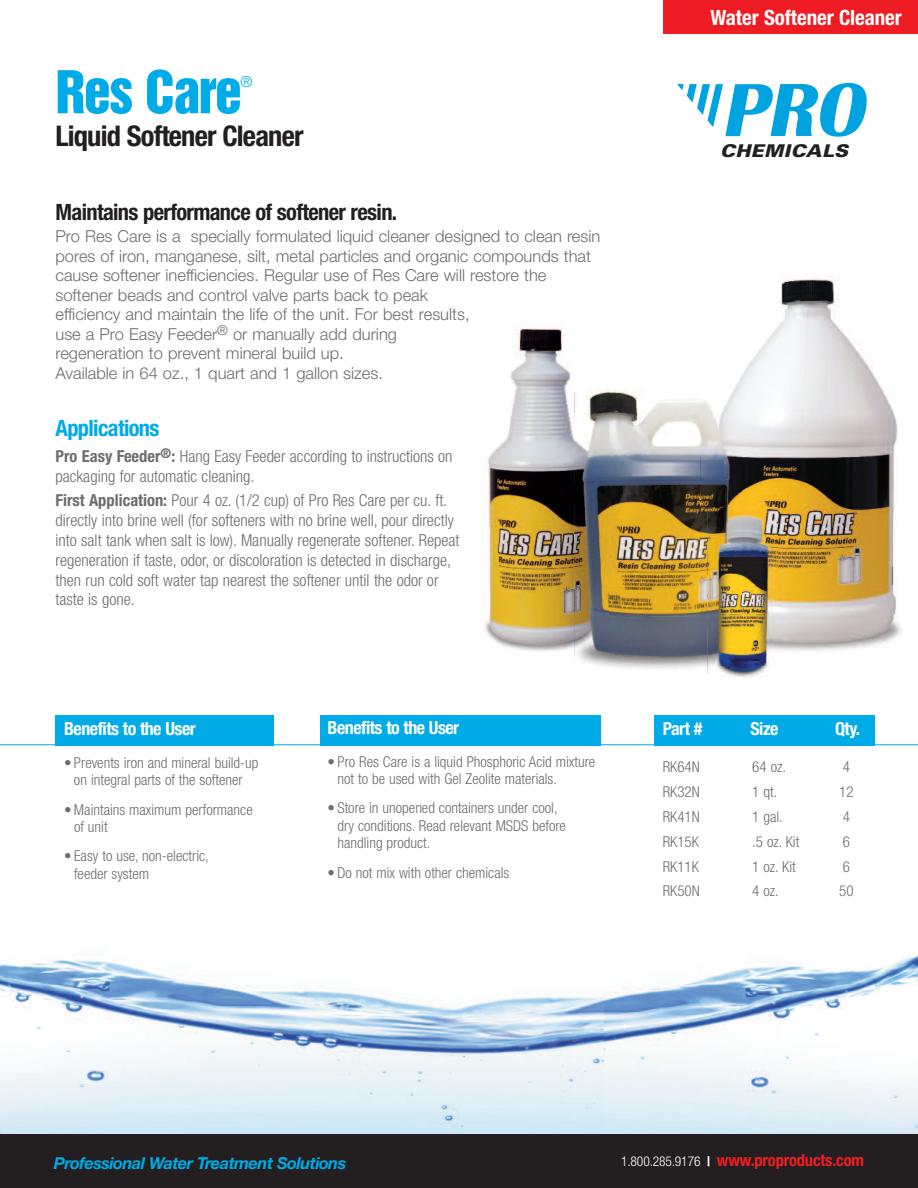
<style>
.page{position:relative;width:918px;height:1188px;background:#fff}
.page>*{position:absolute;margin:0;border:0;box-sizing:border-box;transform-origin:0 0}
.t1{font:54px "Helvetica Inserat";letter-spacing:-.03em;color:#00abe7}
.t2{font:700 condensed 28.5px "Helvetica Neue";letter-spacing:-.03em;color:#231f20}
.t3{font:700 condensed 22.5px "Helvetica Neue";letter-spacing:-.03em;color:#231f20}
.t4{font:700 condensed 22.5px "Helvetica Neue";letter-spacing:-.03em;color:#00abe7}
.t5{font:700 condensed 21px "Helvetica Neue";letter-spacing:-.005em;color:#fff}
.t6{font:700 condensed 18px "Helvetica Neue";letter-spacing:-.03em;color:#fff}
.t7{font:italic 900 17.55px "Univers";letter-spacing:.02em;color:#231f20;scale:1.1 1}
.t8{font:300 16.5px/19.5px "Helvetica Neue";color:#6c6d70}
.t9{font:300 condensed 16.5px/19.8px "Helvetica Neue";color:#6c6d70}
.t10{font:italic 700 16.5px "Helvetica Neue";letter-spacing:-.035em;color:#00abe7}
.t11{font:700 condensed 16.5px "Helvetica Neue";letter-spacing:-.01em;color:#ee1d23}
.t12{font:300 condensed 15px/17.4px "Helvetica Neue";color:#6c6d70}
.t13{font:300 15px "Helvetica Neue";color:#00abe7}
.s1{font-weight:700}
.s2{font-weight:300;font-size:13.5px;color:#fff}
.s3{font-size:13.5px;color:#fff}
</style>
<div class="page">
<img style="left:0;top:715px;width:918px;height:419px">
<div style="left:0;top:1134px;width:918px;height:54px;background:#231f20"></div>
<div style="left:663px;top:0;width:255px;height:34px;background:#ee1d23"></div>
<img style="left:740px;top:275px;width:162px;height:376px">
<svg style="left:677px;top:83px;width:190px;height:54px"></svg>
<hr style="left:0;top:744px;width:918px;height:1px;background:#00abe7">
<div style="left:654px;top:715px;width:221px;height:31px;background:#00abe7"></div>
<img style="left:484px;top:325px;width:91px;height:334px">
<div style="left:55px;top:715px;width:219px;height:30px;background:#00abe7"></div>
<div style="left:320px;top:715px;width:280px;height:30px;background:#00abe7"></div>
<img style="left:589px;top:389px;width:118px;height:280px">
<img style="left:701px;top:378px;width:40px;height:130px">
<img style="left:701px;top:508px;width:6px;height:157px">
<img style="left:575px;top:389px;width:34px;height:274px">
<img style="left:707px;top:508px;width:71px;height:170px">
<h1 class="t1" style="left:56px;top:70px;width:188px">Res Care</h1>
<p class="t13" style="left:240px;top:70px;width:13px">®</p>
<h2 class="t2" style="left:56px;top:126px;width:250px">Liquid Softener Cleaner</h2>
<h3 class="t3" style="left:56px;top:204px;width:343px">Maintains performance of softener resin.</h3>
<p class="t8" style="left:55px;top:226px;width:546px">Pro Res Care is a specially formulated liquid cleaner designed to clean resin pores of iron, manganese, silt, metal particles and organic compounds that cause softener inefficiencies. Regular use of Res Care will restore the softener beads and control valve parts back to peak<br>efficiency and maintain the life of the unit. For best results,<br>use a Pro Easy Feeder<sup>®</sup> or manually add during<br>regeneration to prevent mineral build up.<br>Available in 64 oz., 1 quart and 1 gallon sizes.</p>
<h3 class="t4" style="left:56px;top:420px;width:106px">Applications</h3>
<p class="t9" style="left:55px;top:448px;width:399px"><span class="s1">Pro Easy Feeder</span><sup>®</sup><span class="s1">:</span> Hang Easy Feeder according to instructions on packaging for automatic cleaning.</p>
<p class="t9" style="left:55px;top:492px;width:405px"><span class="s1">First Application:</span> Pour 4 oz. (1/2 cup) of Pro Res Care per cu. ft. directly into brine well (for softeners with no brine well, pour directly into salt tank when salt is low). Manually regenerate softener. Repeat regeneration if taste, odor, or discoloration is detected in discharge, then run cold soft water tap nearest the softener until the odor or taste is gone.</p>
<p class="t6" style="left:64px;top:722px;width:133px">Benefits to the User</p>
<p class="t12" style="left:64px;top:755px;width:196px;text-align:center">• Prevents iron and mineral build-up on integral parts of the softener</p>
<p class="t12" style="left:74px;top:802px;width:180px;text-indent:-10px">• Maintains maximum performance of unit</p>
<p class="t12" style="left:74px;top:849px;width:136px;text-indent:-10px">• Easy to use, non-electric, feeder system</p>
<p class="t6" style="left:328px;top:721px;width:133px">Benefits to the User</p>
<p class="t12" style="left:337px;top:754px;width:259px;text-indent:-10px">• Pro Res Care is a liquid Phosphoric Acid mixture not to be used with Gel Zeolite materials.</p>
<p class="t12" style="left:338px;top:801px;width:230px;text-indent:-10px">• Store in unopened containers under cool, dry conditions. Read relevant MSDS before handling product.</p>
<p class="t12" style="left:328px;top:865px;width:183px">• Do not mix with other chemicals</p>
<p class="t5" style="left:711px;top:0;width:193px">Water Softener Cleaner</p>
<p class="t7" style="left:720px;top:145px;width:118px">CHEMICALS</p>
<p class="t6" style="left:663px;top:722px;width:41px">Part #</p>
<p class="t6" style="left:750px;top:722px;width:30px">Size</p>
<p class="t6" style="left:835px;top:722px;width:27px">Qty.</p>
<p class="t12" style="left:663px;top:759px;width:39px">RK64N</p>
<p class="t12" style="left:752px;top:759px;width:35px">64 oz.</p>
<p class="t12" style="left:843px;top:759px;width:9px">4</p>
<p class="t12" style="left:663px;top:784px;width:39px">RK32N</p>
<p class="t12" style="left:752px;top:784px;width:27px">1 qt.</p>
<p class="t12" style="left:839px;top:784px;width:16px">12</p>
<p class="t12" style="left:663px;top:809px;width:39px">RK41N</p>
<p class="t12" style="left:752px;top:809px;width:32px">1 gal.</p>
<p class="t12" style="left:843px;top:809px;width:9px">4</p>
<p class="t12" style="left:663px;top:834px;width:38px">RK15K</p>
<p class="t12" style="left:752px;top:834px;width:49px">.5 oz. Kit</p>
<p class="t12" style="left:843px;top:834px;width:9px">6</p>
<p class="t12" style="left:663px;top:859px;width:38px">RK11K</p>
<p class="t12" style="left:752px;top:859px;width:45px">1 oz. Kit</p>
<p class="t12" style="left:843px;top:859px;width:9px">6</p>
<p class="t12" style="left:663px;top:884px;width:39px">RK50N</p>
<p class="t12" style="left:752px;top:884px;width:28px">4 oz.</p>
<p class="t12" style="left:839px;top:884px;width:16px">50</p>
<p class="t10" style="left:54px;top:1150px;width:294px">Professional Water Treatment Solutions</p>
<p class="t11" style="left:621px;top:1154px;width:244px"><span class="s2">1.800.285.9176</span> <span class="s3">|</span> www.proproducts.com</p>
</div>
